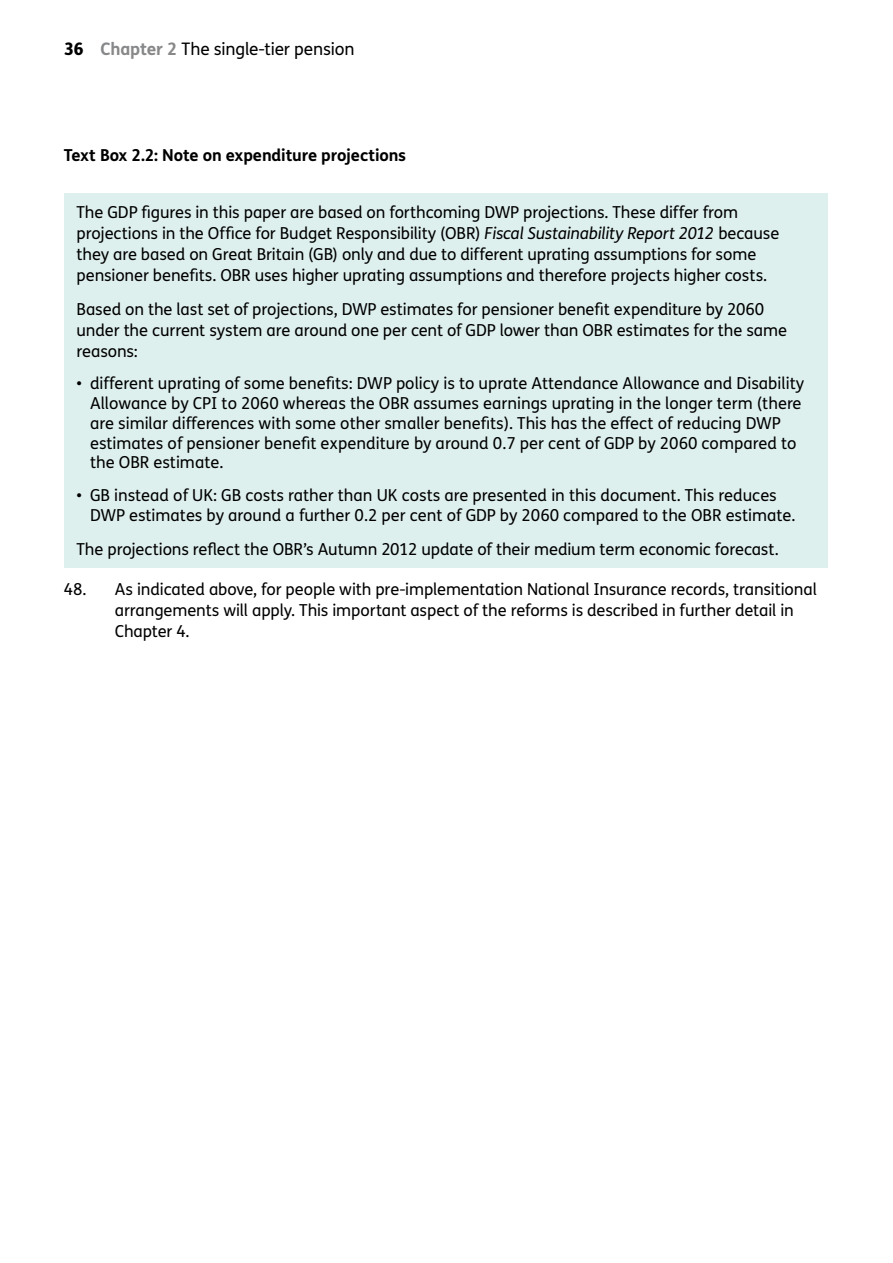
<style>
.page{position:relative;width:893px;height:1263px;background:#fff}
.page>*{position:absolute;margin:0;border:0;box-sizing:border-box;transform-origin:0 0}
.t1{font:17.25px "FS Me";letter-spacing:-.01em;color:#000}
.Body_text{font:16.5px/21px "FS Me";letter-spacing:-.005em;color:#000}
.box_bullet{font:16.5px/19.8px "FS Me";color:#000}
.Norm{font:16.5px/21px "FS Me";letter-spacing:-.01em;color:#000}
.Heading_3{font:700 16.5px "FS Me";letter-spacing:-.005em;color:#000}
.s1{font-weight:800}
.s2{font-weight:700;color:#87888a}
.s3{font-style:italic}
</style>
<div class="page">
<div style="left:64px;top:193px;width:764px;height:374px;background:#def0ee"></div>
<p class="t1" style="left:64px;top:38px;width:292px"><span class="s1">36</span> <span class="s2">Chapter 2</span> The single-tier pension</p>
<p class="Heading_3" style="left:64px;top:143px;width:344px">Text Box 2.2: Note on expenditure projections</p>
<p class="Body_text" style="left:77px;top:201px;width:704px">The GDP figures in this paper are based on forthcoming DWP projections. These differ from projections in the Office for Budget Responsibility (OBR) <span class="s3">Fiscal Sustainability Report 2012</span> because they are based on Great Britain (GB) only and due to different uprating assumptions for some pensioner benefits. OBR uses higher uprating assumptions and therefore projects higher costs.</p>
<p class="Body_text" style="left:77px;top:298px;width:712px">Based on the last set of projections, DWP estimates for pensioner benefit expenditure by 2060 under the current system are around one per cent of GDP lower than OBR estimates for the same reasons:</p>
<p class="box_bullet" style="left:90px;top:373px;width:716px;text-indent:-14px">• different uprating of some benefits: DWP policy is to uprate Attendance Allowance and Disability Allowance by CPI to 2060 whereas the OBR assumes earnings uprating in the longer term (there are similar differences with some other smaller benefits). This has the effect of reducing DWP estimates of pensioner benefit expenditure by around 0.7 per cent of GDP by 2060 compared to the OBR estimate.</p>
<p class="box_bullet" style="left:90px;top:485px;width:707px;text-indent:-14px">• GB instead of UK: GB costs rather than UK costs are presented in this document. This reduces<br>DWP estimates by around a further 0.2 per cent of GDP by 2060 compared to the OBR estimate.</p>
<p class="Body_text" style="left:77px;top:538px;width:704px">The projections reflect the OBR’s Autumn 2012 update of their medium term economic forecast.</p>
<p class="Norm" style="left:115px;top:578px;width:704px;text-indent:-51px">48. As indicated above, for people with pre-implementation National Insurance records, transitional arrangements will apply. This important aspect of the reforms is described in further detail in<br>Chapter 4.</p>
</div>
